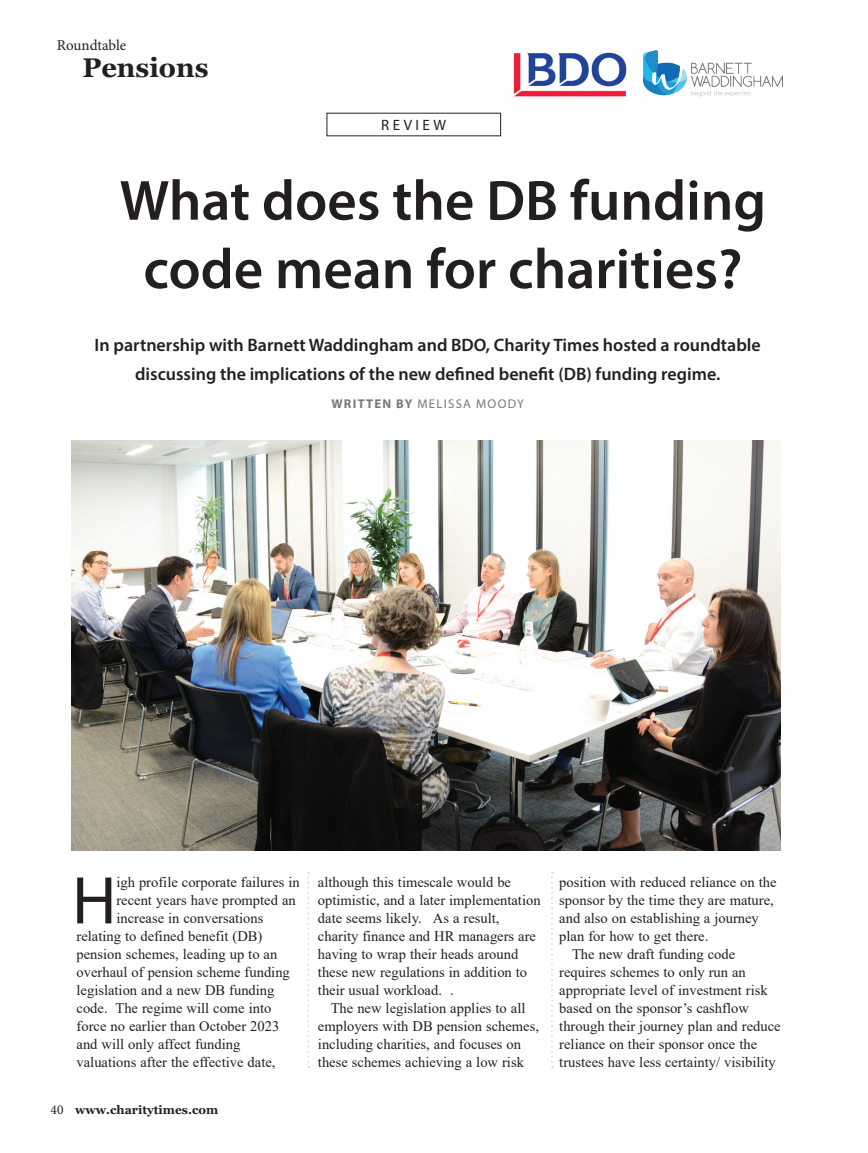
<style>
.page{position:relative;width:868px;height:1153px;background:#fff}
.page>*{position:absolute;margin:0;border:0;box-sizing:border-box;transform-origin:0 0}
.first_paragraph{font:67.95px "Myriad Pro";color:#231f20}
.Headline{font:600 57px/68.4px "Myriad Pro";color:#231f20;text-align:center}
.investment_left{font:700 27px "Georgia";color:#231f20}
.standfirst{font:600 18px/28.5px "Myriad Pro";color:#231f20;text-align:center}
.social_left{font:15px "Minion Pro";letter-spacing:-.005em;color:#231f20}
.t1{font:15px "Myriad Pro";letter-spacing:.23em;color:#231f20}
.first_paragraph-2{font:14.55px/18px "Times New Roman";color:#231f20}
.text{font:14.55px/18px "Times New Roman";color:#231f20}
.page_number{font:13.5px "Minion Pro";color:#231f20}
.standfirst-2{font:12.75px "Myriad Pro";letter-spacing:.1em;color:#76787b}
.website_left{font:700 12px "Georgia";color:#231f20}
.s1{font-weight:700}
</style>
<div class="page">
<svg style="left:307px;top:872px;width:2px;height:195px"></svg>
<svg style="left:551px;top:872px;width:2px;height:195px"></svg>
<img style="left:643px;top:50px;width:138px;height:47px">
<img style="left:72px;top:440px;width:708px;height:410px">
<img style="left:513px;top:52px;width:113px;height:44px">
<p class="social_left" style="left:57px;top:35px;width:71px">Roundtable</p>
<p class="investment_left" style="left:82px;top:50px;width:128px">Pensions</p>
<p class="t1" style="left:381px;top:116px;width:66px">REVIEW</p>
<p class="Headline" style="left:120px;top:165px;width:647px">What does the DB funding code mean for charities?</p>
<p class="standfirst" style="left:95px;top:330px;width:667px">In partnership with Barnett Waddingham and BDO, Charity Times hosted a roundtable discussing the implications of the new defined benefit (DB) funding regime.</p>
<p class="standfirst-2" style="left:331px;top:396px;width:194px"><span class="s1">WRITTEN BY</span> MELISSA MOODY</p>
<p class="first_paragraph" style="left:72px;top:858px;width:46px">H</p>
<p class="first_paragraph-2" style="left:116px;top:872px;width:185px">igh profile corporate failures in</p>
<p class="first_paragraph-2" style="left:116px;top:890px;width:181px">recent years have prompted an</p>
<p class="first_paragraph-2" style="left:116px;top:908px;width:148px">increase in conversations</p>
<p class="first_paragraph-2" style="left:77px;top:926px;width:187px">relating to defined benefit (DB)</p>
<p class="first_paragraph-2" style="left:77px;top:944px;width:202px">pension schemes, leading up to an</p>
<p class="first_paragraph-2" style="left:77px;top:962px;width:215px">overhaul of pension scheme funding</p>
<p class="first_paragraph-2" style="left:77px;top:980px;width:199px">legislation and a new DB funding</p>
<p class="first_paragraph-2" style="left:77px;top:998px;width:196px">code. The regime will come into</p>
<p class="first_paragraph-2" style="left:77px;top:1016px;width:204px">force no earlier than October 2023</p>
<p class="first_paragraph-2" style="left:77px;top:1034px;width:165px">and will only affect funding</p>
<p class="first_paragraph-2" style="left:77px;top:1052px;width:200px">valuations after the effective date,</p>
<p class="page_number" style="left:51px;top:1100px;width:14px">40</p>
<p class="website_left" style="left:75px;top:1101px;width:145px">www.charitytimes.com</p>
<p class="first_paragraph-2" style="left:318px;top:872px;width:224px">although this timescale would be optimistic, and a later implementation date seems likely. As a result, charity finance and HR managers are having to wrap their heads around these new regulations in addition to their usual workload. .</p>
<p class="text" style="left:318px;top:998px;width:222px;text-indent:13px">The new legislation applies to all employers with DB pension schemes, including charities, and focuses on these schemes achieving a low risk</p>
<p class="text" style="left:559px;top:872px;width:219px">position with reduced reliance on the sponsor by the time they are mature, and also on establishing a journey plan for how to get there.</p>
<p class="text" style="left:559px;top:944px;width:223px;text-indent:13px">The new draft funding code requires schemes to only run an appropriate level of investment risk based on the sponsor’s cashflow through their journey plan and reduce reliance on their sponsor once the trustees have less certainty/ visibility</p>
</div>
